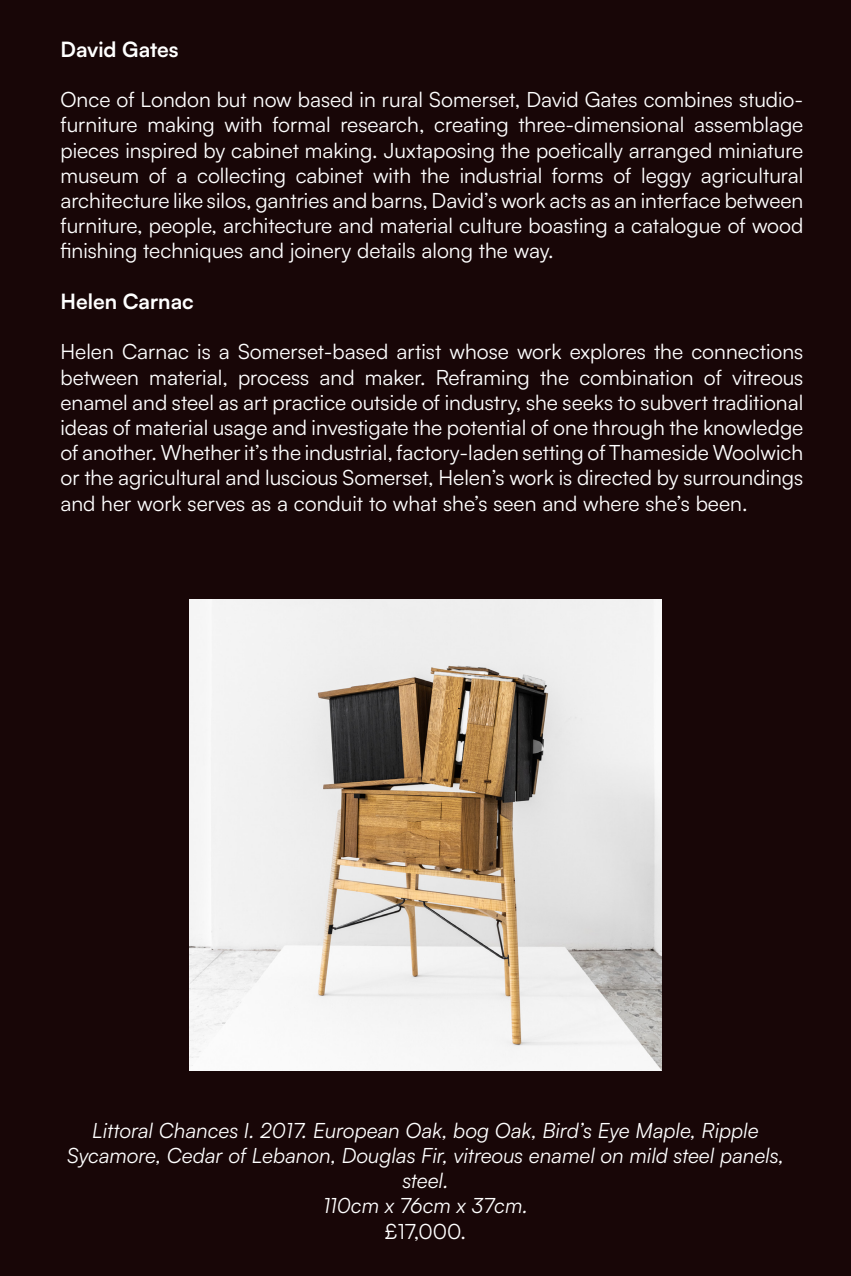
<style>
.page{position:relative;width:851px;height:1276px;background:#fff}
.page>*{position:absolute;margin:0;border:0;box-sizing:border-box;transform-origin:0 0}
.t1{font:21px/25.2px "Satoshi";color:#fff;text-align:justify}
.t2{font:italic 21px/25.2px "Satoshi";color:#fff;text-align:center}
.t3{font:700 21px "Satoshi";color:#fff}
</style>
<div class="page">
<div style="left:0;top:0;width:850px;height:1276px;background:#180607"></div>
<img style="left:189px;top:600px;width:472px;height:470px">
<p class="t3" style="left:60px;top:34px;width:119px">David Gates</p>
<p class="t1" style="left:60px;top:86px;width:744px">Once of London but now based in rural Somerset, David Gates combines studio&shy;furniture making with formal research, creating three-dimensional assemblage pieces inspired by cabinet making. Juxtaposing the poetically arranged miniature museum of a collecting cabinet with the industrial forms of leggy agricultural architecture like silos, gantries and barns, David’s work acts as an interface between furniture, people, architecture and material culture boasting a catalogue of wood finishing techniques and joinery details along the way.</p>
<p class="t3" style="left:60px;top:286px;width:135px">Helen Carnac</p>
<p class="t1" style="left:60px;top:338px;width:744px">Helen Carnac is a Somerset-based artist whose work explores the connections between material, process and maker. Reframing the combination of vitreous enamel and steel as art practice outside of industry, she seeks to subvert traditional ideas of material usage and investigate the potential of one through the knowledge of another. Whether it’s the industrial, factory-laden setting of Thameside Woolwich or the agricultural and luscious Somerset, Helen’s work is directed by surroundings and her work serves as a conduit to what she’s seen and where she’s been.</p>
<p class="t2" style="left:67px;top:1116px;width:718px">Littoral Chances I. 2017. European Oak, bog Oak, Bird’s Eye Maple, Ripple Sycamore, Cedar of Lebanon, Douglas Fir, vitreous enamel on mild steel panels, steel.<br>110cm x 76cm x 37cm.</p>
<p class="t1" style="left:385px;top:1217px;width:83px">£17,000.</p>
</div>
